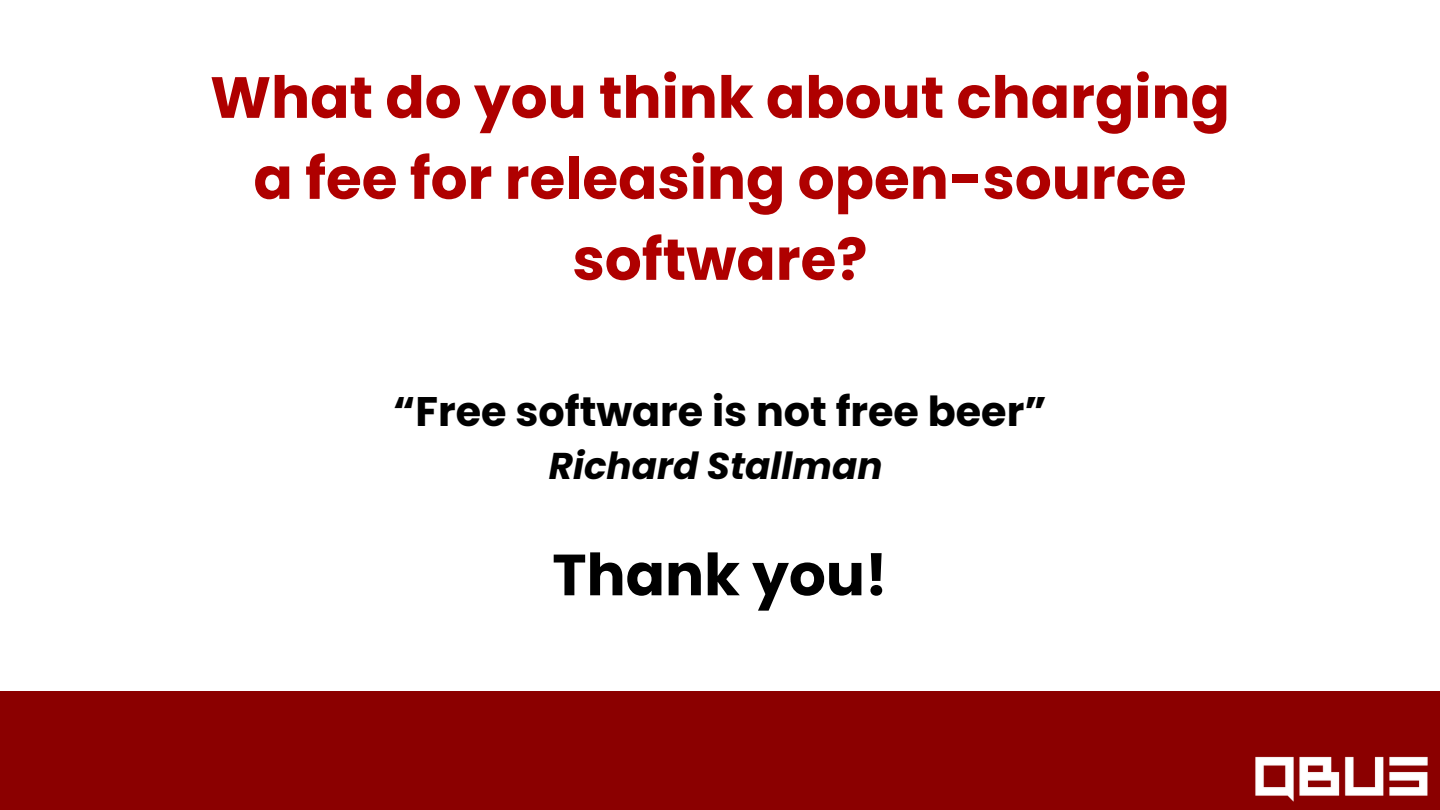
<style>
.page{position:relative;width:1440px;height:810px;background:#fff}
.page>*{position:absolute;margin:0;border:0;box-sizing:border-box;transform-origin:0 0}
.t1{font:700 58px/81px "Poppins";color:#af0000;text-align:center}
.t2{font:700 58px "Poppins";color:#000}
.t3{font:700 41.3px "Poppins";color:#000}
.t4{font:italic 700 37.3px "Poppins";color:#000}
</style>
<div class="page">
<div style="left:0;top:691px;width:1440px;height:119px;background:#8b0000"></div>
<img style="left:1255px;top:756px;width:173px;height:45px">
<p class="t1" style="left:210px;top:57px;width:1021px">What do you think about charging a fee for releasing open-source software?</p>
<p class="t3" style="left:393px;top:382px;width:655px">“Free software is not free beer”</p>
<h1 class="t4" style="left:549px;top:440px;width:335px">Richard Stallman</h1>
<p class="t2" style="left:552px;top:534px;width:337px">Thank you!</p>
</div>
